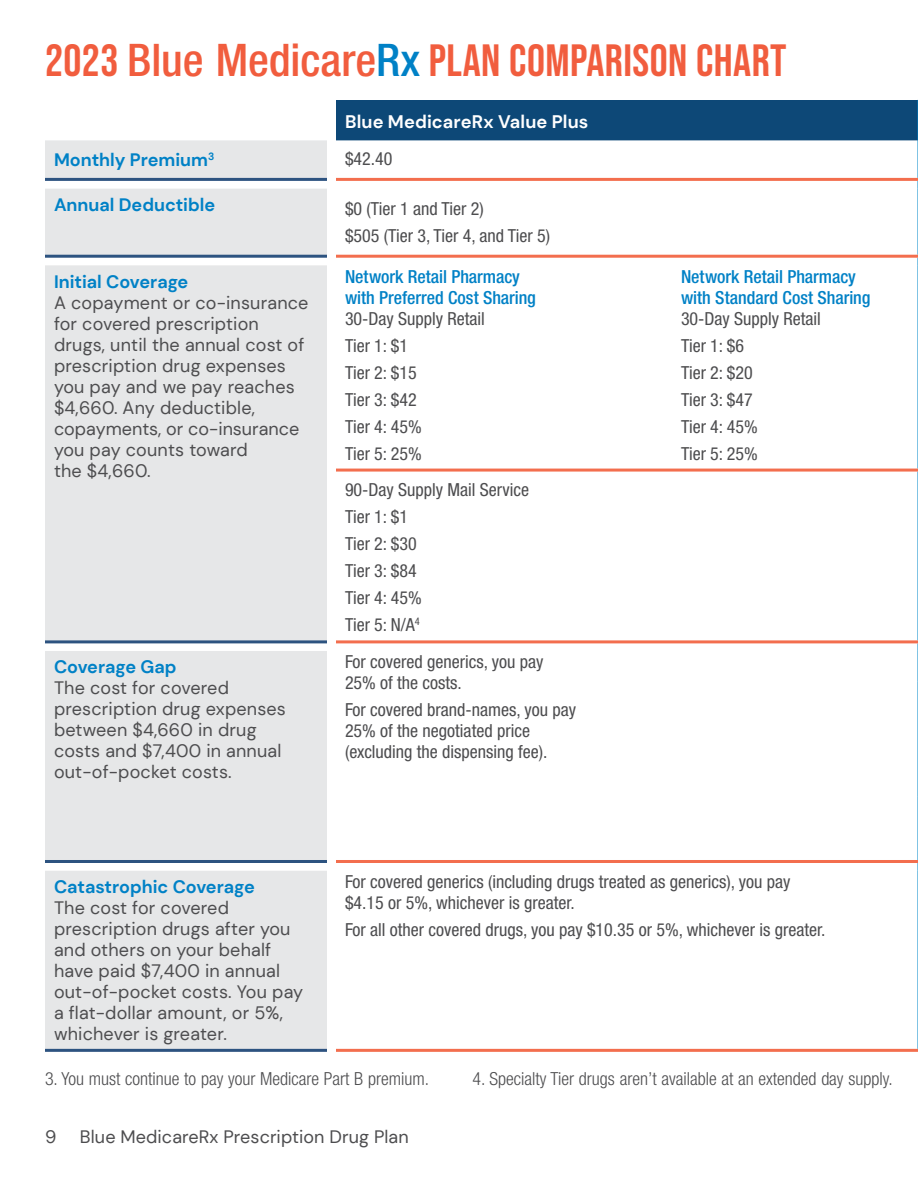
<style>
.page{position:relative;width:918px;height:1188px;background:#fff}
.page>*{position:absolute;margin:0;border:0;box-sizing:border-box;transform-origin:0 0}
._000_Page_Head{font:45px "Bebas Neue";letter-spacing:.01em;color:#f15d3e}
.TBL_HD_12_14_100W{font:700 18.15px "DM Sans";letter-spacing:.01em;color:#fff}
.TLB_Body{font:condensed 18px/21px "Helvetica Neue LT Std";color:#4d4d4f}
._001_Body{font:18px/21px "DM Sans";letter-spacing:.01em;color:#4d4d4f}
.t1{font:300 condensed 18px "Helvetica Neue LT Std";color:#4d4d4f}
.TLB_TX_Head_HLV_3005{font:500 condensed 18px/21px "Helvetica Neue LT Std";color:#0081c6}
._003_Body_BD_3005{font:700 18px "DM Sans";color:#0081c6}
.Footer_LR{font:18px "DM Sans";letter-spacing:.005em;color:#4d4d4f}
.Folio_L{font:18px "DM Sans";color:#4d4d4f}
.s1{font-family:"Helvetica Neue LT Std";font-weight:500;font-stretch:condensed}
.s2{font-family:"Helvetica Neue LT Std";font-weight:500;font-stretch:condensed;color:#0081c6}
</style>
<div class="page">
<div style="left:336px;top:100px;width:582px;height:40px;background:#0d4877"></div>
<div style="left:45px;top:140px;width:282px;height:909px;background:#e6e7e8"></div>
<svg style="left:336px;top:140px;width:581px;height:909px"></svg>
<div style="left:45px;top:181px;width:282px;height:689px;background:#e6e7e8"></div>
<hr style="left:917px;top:140px;width:1px;height:38px;background:#0089cb">
<hr style="left:917px;top:188px;width:1px;height:67px;background:#0089cb">
<hr style="left:917px;top:265px;width:1px;height:204px;background:#0089cb">
<hr style="left:917px;top:472px;width:1px;height:168px;background:#0089cb">
<hr style="left:917px;top:651px;width:1px;height:31px;background:#0089cb">
<hr style="left:917px;top:682px;width:1px;height:114px;background:#0089cb">
<hr style="left:917px;top:796px;width:1px;height:64px;background:#0089cb">
<hr style="left:917px;top:870px;width:1px;height:179px;background:#0089cb">
<hr style="left:45px;top:178px;width:282px;height:3px;background:#2d5380">
<hr style="left:45px;top:255px;width:282px;height:3px;background:#2d5380">
<hr style="left:45px;top:640px;width:282px;height:3px;background:#2d5380">
<hr style="left:45px;top:860px;width:282px;height:3px;background:#2d5380">
<hr style="left:45px;top:1049px;width:282px;height:3px;background:#2d5380">
<hr style="left:917px;top:100px;width:1px;height:40px;background:#0081c6">
<hr style="left:336px;top:178px;width:291px;height:3px;background:#f36e4e">
<hr style="left:627px;top:178px;width:291px;height:3px;background:#f36e4e">
<hr style="left:336px;top:255px;width:291px;height:3px;background:#f36e4e">
<hr style="left:627px;top:255px;width:291px;height:3px;background:#f36e4e">
<hr style="left:336px;top:469px;width:291px;height:3px;background:#f36e4e">
<hr style="left:627px;top:469px;width:291px;height:3px;background:#f36e4e">
<hr style="left:336px;top:640px;width:291px;height:3px;background:#f36e4e">
<hr style="left:627px;top:640px;width:291px;height:3px;background:#f36e4e">
<hr style="left:336px;top:860px;width:291px;height:3px;background:#f36e4e">
<hr style="left:627px;top:860px;width:291px;height:3px;background:#f36e4e">
<hr style="left:336px;top:1049px;width:291px;height:3px;background:#f36e4e">
<hr style="left:627px;top:1049px;width:291px;height:3px;background:#f36e4e">
<p class="_000_Page_Head" style="left:45px;top:35px;width:743px">2023 <span class="s1">Blue Medicare</span><span class="s2">Rx</span> PLAN COMPARISON CHART</p>
<p class="TBL_HD_12_14_100W" style="left:345px;top:110px;width:245px">Blue MedicareRx Value Plus</p>
<p class="_003_Body_BD_3005" style="left:54px;top:148px;width:162px">Monthly Premium<sup>3</sup></p>
<p class="TLB_Body" style="left:345px;top:148px;width:49px">$42.40</p>
<p class="_003_Body_BD_3005" style="left:54px;top:193px;width:163px">Annual Deductible</p>
<p class="TLB_Body" style="left:345px;top:198px;width:140px">$0 (Tier 1 and Tier 2)</p>
<p class="TLB_Body" style="left:345px;top:225px;width:207px">$505 (Tier 3, Tier 4, and Tier 5)</p>
<p class="_003_Body_BD_3005" style="left:54px;top:270px;width:136px">Initial Coverage</p>
<p class="_001_Body" style="left:54px;top:292px;width:256px">A copayment or co-insurance for covered prescription drugs, until the annual cost of prescription drug expenses you pay and we pay reaches $4,660. Any deductible, copayments, or co-insurance you pay counts toward<br>the $4,660.</p>
<p class="TLB_TX_Head_HLV_3005" style="left:345px;top:265px;width:192px">Network Retail Pharmacy with Preferred Cost Sharing</p>
<p class="TLB_Body" style="left:345px;top:307px;width:141px">30-Day Supply Retail</p>
<p class="TLB_Body" style="left:345px;top:334px;width:65px">Tier 1: $1</p>
<p class="TLB_Body" style="left:345px;top:361px;width:73px">Tier 2: $15</p>
<p class="TLB_Body" style="left:345px;top:388px;width:73px">Tier 3: $42</p>
<p class="TLB_Body" style="left:345px;top:415px;width:78px">Tier 4: 45%</p>
<p class="TLB_Body" style="left:345px;top:442px;width:78px">Tier 5: 25%</p>
<p class="TLB_TX_Head_HLV_3005" style="left:681px;top:265px;width:191px">Network Retail Pharmacy with Standard Cost Sharing</p>
<p class="TLB_Body" style="left:681px;top:307px;width:141px">30-Day Supply Retail</p>
<p class="TLB_Body" style="left:681px;top:334px;width:65px">Tier 1: $6</p>
<p class="TLB_Body" style="left:681px;top:361px;width:73px">Tier 2: $20</p>
<p class="TLB_Body" style="left:681px;top:388px;width:73px">Tier 3: $47</p>
<p class="TLB_Body" style="left:681px;top:415px;width:78px">Tier 4: 45%</p>
<p class="TLB_Body" style="left:681px;top:442px;width:78px">Tier 5: 25%</p>
<p class="_003_Body_BD_3005" style="left:54px;top:656px;width:124px">Coverage Gap</p>
<p class="_001_Body" style="left:54px;top:677px;width:233px">The cost for covered prescription drug expenses between $4,660 in drug costs and $7,400 in annual out-of-pocket costs.</p>
<p class="_003_Body_BD_3005" style="left:54px;top:875px;width:202px">Catastrophic Coverage</p>
<p class="_001_Body" style="left:54px;top:897px;width:251px">The cost for covered prescription drugs after you and others on your behalf have paid $7,400 in annual out-of-pocket costs. You pay a flat-dollar amount, or 5%, whichever is greater.</p>
<p class="TLB_Body" style="left:345px;top:479px;width:186px">90-Day Supply Mail Service</p>
<p class="TLB_Body" style="left:345px;top:506px;width:65px">Tier 1: $1</p>
<p class="TLB_Body" style="left:345px;top:533px;width:73px">Tier 2: $30</p>
<p class="TLB_Body" style="left:345px;top:560px;width:73px">Tier 3: $84</p>
<p class="TLB_Body" style="left:345px;top:587px;width:78px">Tier 4: 45%</p>
<p class="TLB_Body" style="left:345px;top:614px;width:76px">Tier 5: N/A<sup>4</sup></p>
<p class="TLB_Body" style="left:345px;top:651px;width:200px">For covered generics, you pay<br>25% of the costs.</p>
<p class="TLB_Body" style="left:345px;top:699px;width:233px">For covered brand-names, you pay<br>25% of the negotiated price (excluding the dispensing fee).</p>
<p class="TLB_Body" style="left:345px;top:871px;width:447px">For covered generics (including drugs treated as generics), you pay $4.15 or 5%, whichever is greater.</p>
<p class="TLB_Body" style="left:345px;top:919px;width:482px">For all other covered drugs, you pay $10.35 or 5%, whichever is greater.</p>
<p class="t1" style="left:45px;top:1068px;width:386px">3. You must continue to pay your Medicare Part B premium.</p>
<p class="t1" style="left:472px;top:1068px;width:422px">4. Specialty Tier drugs aren’t available at an extended day supply.</p>
<p class="Folio_L" style="left:45px;top:1126px;width:13px">9</p>
<p class="Footer_LR" style="left:80px;top:1126px;width:330px">Blue MedicareRx Prescription Drug Plan</p>
</div>
